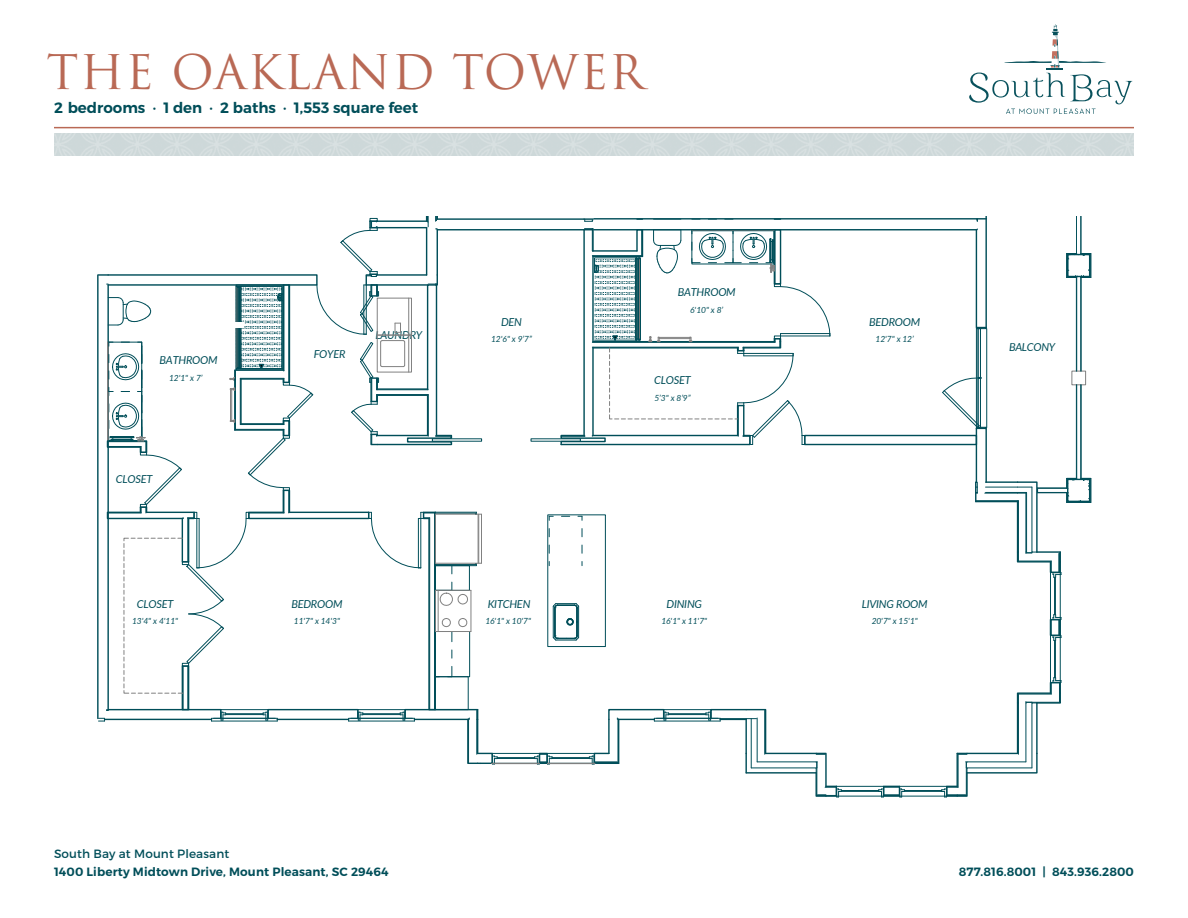
<style>
.page{position:relative;width:1188px;height:918px;background:#fff}
.page>*{position:absolute;margin:0;border:0;box-sizing:border-box;transform-origin:0 0}
.t1{font:46.5px "Trajan Pro";letter-spacing:.025em;color:#b96955}
.t2{font:600 15px "Montserrat";color:#004e59}
.t3{font:600 12px "Montserrat";letter-spacing:.01em;color:#004e59}
.t4{font:12px "Montserrat";letter-spacing:.01em;color:#004e59}
.t5{font:italic 10.95px "Lato";letter-spacing:-.02em;color:#004e59}
.t6{font:italic 8.4px "Lato";letter-spacing:-.01em;color:#004e59}
</style>
<div class="page">
<svg style="left:969px;top:24px;width:163px;height:90px"></svg>
<div style="left:54px;top:133px;width:1080px;height:23px;background:#cfd9da"></div>
<hr style="left:54px;top:127px;width:1080px;height:1px;background:#b96955">
<hr style="left:97px;top:275px;width:2px;height:443px;background:#004e59">
<div style="left:804px;top:435px;width:173px;height:10px;border:1px solid #004e59"></div>
<svg style="left:553px;top:603px;width:26px;height:38px"></svg>
<div style="left:548px;top:515px;width:58px;height:132px;border:1px solid #004e59"></div>
<hr style="left:985px;top:216px;width:2px;height:112px;background:#004e59">
<hr style="left:664px;top:709px;width:47px;height:1px;background:#004e59">
<hr style="left:976px;top:501px;width:42px;height:1px;background:#004e59">
<hr style="left:986px;top:481px;width:32px;height:2px;background:#004e59">
<hr style="left:976px;top:500px;width:42px;height:1px;background:#004e59">
<hr style="left:986px;top:487px;width:32px;height:1px;background:#004e59">
<hr style="left:986px;top:492px;width:32px;height:1px;background:#004e59">
<hr style="left:985px;top:493px;width:33px;height:1px;background:#004e59">
<hr style="left:669px;top:713px;width:37px;height:1px;background:#004e59">
<hr style="left:669px;top:714px;width:37px;height:1px;background:#004e59">
<hr style="left:654px;top:718px;width:66px;height:1px;background:#004e59">
<hr style="left:654px;top:721px;width:66px;height:1px;background:#004e59">
<hr style="left:1060px;top:635px;width:1px;height:48px;background:#004e59">
<hr style="left:1050px;top:635px;width:1px;height:48px;background:#004e59">
<hr style="left:1054px;top:640px;width:1px;height:38px;background:#004e59">
<hr style="left:1055px;top:640px;width:1px;height:38px;background:#004e59">
<hr style="left:836px;top:786px;width:48px;height:1px;background:#004e59">
<hr style="left:899px;top:786px;width:48px;height:1px;background:#004e59">
<hr style="left:899px;top:796px;width:48px;height:1px;background:#004e59">
<hr style="left:836px;top:796px;width:48px;height:1px;background:#004e59">
<hr style="left:437px;top:229px;width:147px;height:1px;background:#004e59">
<hr style="left:594px;top:229px;width:382px;height:1px;background:#004e59">
<hr style="left:594px;top:218px;width:392px;height:2px;background:#004e59">
<hr style="left:437px;top:218px;width:147px;height:2px;background:#004e59">
<div style="left:477px;top:753px;width:16px;height:11px;border:1px solid #004e59"></div>
<hr style="left:547px;top:753px;width:47px;height:1px;background:#004e59">
<hr style="left:552px;top:757px;width:37px;height:1px;background:#004e59">
<hr style="left:552px;top:758px;width:37px;height:1px;background:#004e59">
<div style="left:1072px;top:371px;width:14px;height:14px;border:1px solid #818181"></div>
<svg style="left:1016px;top:478px;width:76px;height:163px"></svg>
<hr style="left:1076px;top:216px;width:1px;height:38px;background:#004e59">
<hr style="left:1081px;top:216px;width:1px;height:38px;background:#004e59">
<svg style="left:1066px;top:253px;width:26px;height:25px"></svg>
<hr style="left:1076px;top:385px;width:1px;height:94px;background:#004e59">
<hr style="left:1081px;top:385px;width:1px;height:94px;background:#004e59">
<hr style="left:1076px;top:277px;width:1px;height:94px;background:#004e59">
<hr style="left:1081px;top:277px;width:1px;height:94px;background:#004e59">
<svg style="left:942px;top:228px;width:46px;height:275px"></svg>
<hr style="left:980px;top:329px;width:1px;height:48px;background:#004e59">
<hr style="left:980px;top:378px;width:1px;height:49px;background:#004e59">
<hr style="left:978px;top:329px;width:1px;height:98px;background:#004e59">
<hr style="left:976px;top:329px;width:1px;height:98px;background:#004e59">
<svg style="left:706px;top:708px;width:136px;height:90px"></svg>
<hr style="left:841px;top:790px;width:38px;height:1px;background:#004e59">
<hr style="left:841px;top:791px;width:38px;height:1px;background:#004e59">
<svg style="left:941px;top:677px;width:121px;height:121px"></svg>
<hr style="left:904px;top:790px;width:38px;height:1px;background:#004e59">
<hr style="left:904px;top:791px;width:38px;height:1px;background:#004e59">
<svg style="left:878px;top:786px;width:27px;height:12px"></svg>
<svg style="left:589px;top:708px;width:80px;height:57px"></svg>
<svg style="left:492px;top:753px;width:61px;height:12px"></svg>
<hr style="left:547px;top:763px;width:48px;height:1px;background:#818181">
<hr style="left:492px;top:763px;width:47px;height:1px;background:#818181">
<svg style="left:584px;top:218px;width:9px;height:4px"></svg>
<svg style="left:99px;top:216px;width:385px;height:548px"></svg>
<svg style="left:560px;top:228px;width:271px;height:218px"></svg>
<div style="left:234px;top:322px;width:9px;height:6px;background:#fff"></div>
<h1 class="t1" style="left:46px;top:42px;width:599px">THE OAKLAND TOWER</h1>
<h2 class="t2" style="left:54px;top:98px;width:366px">2 bedrooms · 1 den · 2 baths · 1,553 square feet</h2>
<h3 class="t5" style="left:160px;top:352px;width:59px">BATHROOM</h3>
<p class="t6" style="left:169px;top:372px;width:35px">12'1" x 7’</p>
<h3 class="t5" style="left:116px;top:471px;width:38px">CLOSET</h3>
<h3 class="t5" style="left:137px;top:596px;width:38px">CLOSET</h3>
<p class="t6" style="left:132px;top:615px;width:48px">13'4" x 4'11"</p>
<h3 class="t5" style="left:314px;top:346px;width:33px">FOYER</h3>
<h3 class="t5" style="left:376px;top:327px;width:48px">LAUNDRY</h3>
<h3 class="t5" style="left:501px;top:314px;width:23px">DEN</h3>
<p class="t6" style="left:491px;top:333px;width:42px">12'6" x 9’7”</p>
<h3 class="t5" style="left:291px;top:596px;width:53px">BEDROOM</h3>
<p class="t6" style="left:294px;top:615px;width:48px">11'7" x 14'3"</p>
<h3 class="t5" style="left:488px;top:596px;width:44px">KITCHEN</h3>
<p class="t6" style="left:485px;top:615px;width:47px">16'1" x 10'7"</p>
<h3 class="t5" style="left:678px;top:285px;width:59px">BATHROOM</h3>
<p class="t6" style="left:690px;top:304px;width:35px">6'10" x 8’</p>
<h3 class="t5" style="left:654px;top:372px;width:38px">CLOSET</h3>
<p class="t6" style="left:655px;top:392px;width:38px">5’3" x 8’9”</p>
<h3 class="t5" style="left:667px;top:596px;width:37px">DINING</h3>
<p class="t6" style="left:661px;top:615px;width:47px">16'1" x 11'7"</p>
<h3 class="t5" style="left:869px;top:314px;width:53px">BEDROOM</h3>
<p class="t6" style="left:876px;top:333px;width:40px">12'7" x 12’</p>
<h3 class="t5" style="left:1009px;top:339px;width:48px">BALCONY</h3>
<h3 class="t5" style="left:862px;top:596px;width:67px">LIVING ROOM</h3>
<p class="t6" style="left:872px;top:615px;width:48px">20'7" x 15'1"</p>
<h3 class="t4" style="left:54px;top:846px;width:177px">South Bay at Mount Pleasant</h3>
<h3 class="t3" style="left:54px;top:864px;width:336px">1400 Liberty Midtown Drive, Mount Pleasant, SC 29464</h3>
<h3 class="t3" style="left:959px;top:864px;width:177px">877.816.8001 | 843.936.2800</h3>
</div>
